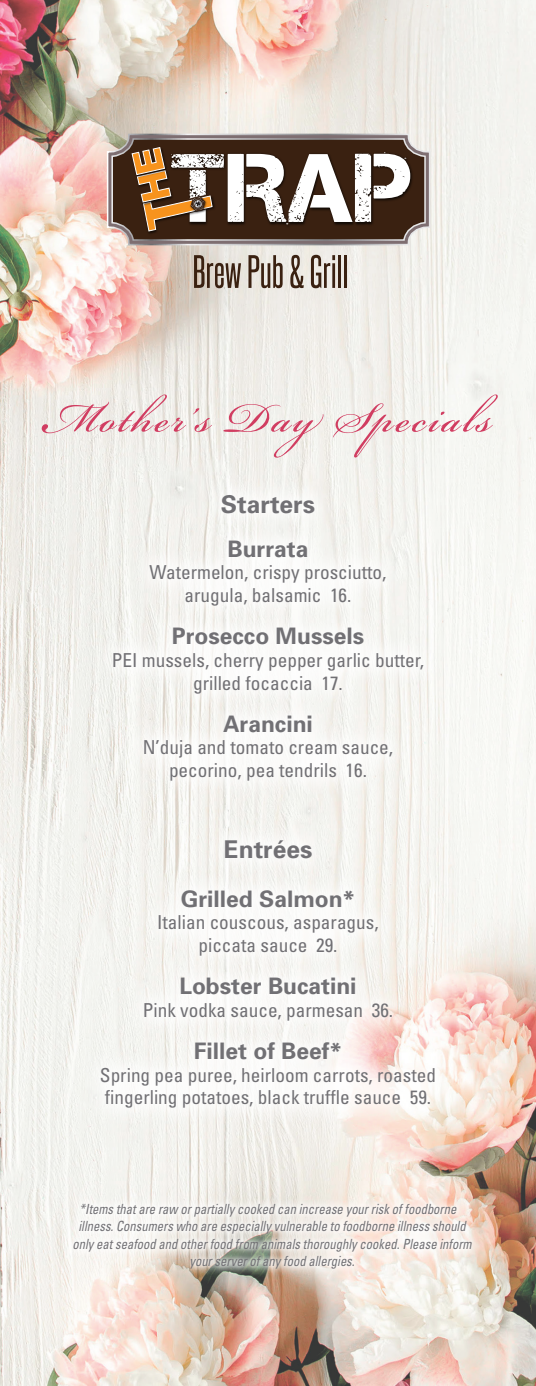
<style>
.page{position:relative;width:536px;height:1386px;background:#fff}
.page>*{position:absolute;margin:0;border:0;box-sizing:border-box;transform-origin:0 0}
.HEADING_SELECTIONS{font:700 24.5px "Univers";color:#717074}
.ITEM_DESCRIPTION{font:700 22.75px "Univers";color:#717074}
.ITEM_DESCRIPTION-2{font:condensed 19.25px/22.8px "Univers";color:#717074;text-align:center}
.t1{font:italic condensed 14px/17.5px "Univers";color:#717074;text-align:center;scale:.9 1}
</style>
<div class="page">
<img style="left:0;top:0;width:536px;height:1386px">
<svg style="left:42px;top:394px;width:455px;height:64px"></svg>
<svg style="left:194px;top:255px;width:47px;height:33px;background:#9b8d81"></svg>
<svg style="left:248px;top:255px;width:34px;height:33px"></svg>
<svg style="left:290px;top:255px;width:13px;height:33px"></svg>
<svg style="left:311px;top:255px;width:24px;height:33px"></svg>
<hr style="left:338px;top:255px;width:3px;height:33px;background:#3a2111">
<hr style="left:343px;top:255px;width:3px;height:33px;background:#3a2111">
<svg style="left:106px;top:133px;width:325px;height:113px;background:#7d6d66"></svg>
<img style="left:410px;top:150px;width:5px;height:79px">
<img style="left:141px;top:232px;width:76px;height:4px">
<img style="left:129px;top:145px;width:40px;height:35px">
<svg style="left:131px;top:147px;width:279px;height:85px"></svg>
<div style="left:79px;top:473px;width:378px;height:657px;background:#fff;opacity:.9"></div>
<div style="left:64px;top:1194px;width:416px;height:84px;background:#fff;opacity:.95"></div>
<p class="HEADING_SELECTIONS" style="left:221px;top:490px;width:96px">Starters</p>
<p class="ITEM_DESCRIPTION" style="left:227px;top:535px;width:82px">Burrata</p>
<p class="ITEM_DESCRIPTION-2" style="left:149px;top:561px;width:238px">Watermelon, crispy prosciutto, arugula, balsamic 16.</p>
<p class="ITEM_DESCRIPTION" style="left:172px;top:622px;width:194px">Prosecco Mussels</p>
<p class="ITEM_DESCRIPTION-2" style="left:112px;top:648px;width:313px">PEI mussels, cherry pepper garlic butter, grilled focaccia 17.</p>
<p class="ITEM_DESCRIPTION" style="left:223px;top:710px;width:91px">Arancini</p>
<p class="ITEM_DESCRIPTION-2" style="left:143px;top:736px;width:252px">N’duja and tomato cream sauce, pecorino, pea tendrils 16.</p>
<p class="HEADING_SELECTIONS" style="left:224px;top:834px;width:90px">Entrées</p>
<p class="ITEM_DESCRIPTION" style="left:181px;top:885px;width:176px">Grilled Salmon*</p>
<p class="ITEM_DESCRIPTION-2" style="left:157px;top:911px;width:223px">Italian couscous, asparagus, piccata sauce 29.</p>
<p class="ITEM_DESCRIPTION" style="left:179px;top:972px;width:178px">Lobster Bucatini</p>
<p class="ITEM_DESCRIPTION-2" style="left:143px;top:998px;width:252px">Pink vodka sauce, parmesan 36.</p>
<p class="ITEM_DESCRIPTION" style="left:194px;top:1037px;width:149px">Fillet of Beef*</p>
<p class="ITEM_DESCRIPTION-2" style="left:100px;top:1063px;width:337px;text-align:left">Spring pea puree, heirloom carrots, roasted fingerling potatoes, black truffle sauce 59.</p>
<p class="t1" style="left:72px;top:1200px;width:445px">*Items that are raw or partially cooked can increase your risk of foodborne illness. Consumers who are especially vulnerable to foodborne illness should only eat seafood and other food from animals thoroughly cooked. Please inform your server of any food allergies.</p>
</div>
